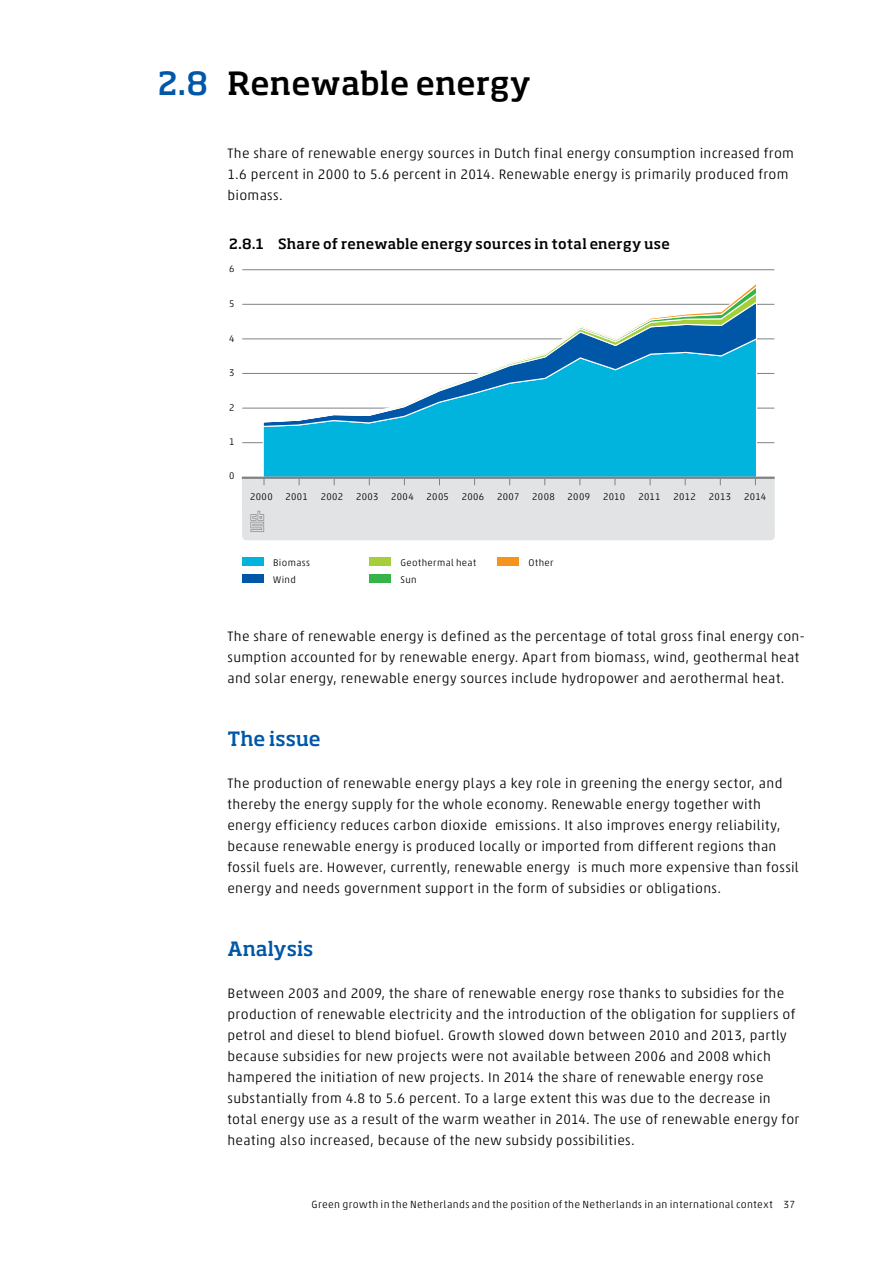
<style>
.page{position:relative;width:893px;height:1263px;background:#fff}
.page>*{position:absolute;margin:0;border:0;box-sizing:border-box;transform-origin:0 0}
.t1{font:500 31.5px "Soho Pro";letter-spacing:.005em;color:#000}
.t2{font:500 19.5px "Soho Pro";color:#0057a8}
.t3{font:300 13.8px/21px "Akko Pro";letter-spacing:.025em;color:#000}
.t4{font:500 13.8px "Soho Pro";letter-spacing:.015em;color:#000}
.t5{font:300 10.5px "Akko Pro";letter-spacing:.035em;color:#000}
.t6{font:300 9.75px/17px "Akko Pro";letter-spacing:.035em;color:#000}
.s1{color:#0057a8}
</style>
<div class="page">
<div style="left:242px;top:479px;width:533px;height:61px;background:#e1e3e4"></div>
<div style="left:242px;top:557px;width:22px;height:9px;background:#00b4dd"></div>
<div style="left:242px;top:574px;width:22px;height:9px;background:#0057a8"></div>
<div style="left:370px;top:557px;width:21px;height:9px;background:#a6ce38"></div>
<div style="left:370px;top:574px;width:21px;height:9px;background:#36b449"></div>
<div style="left:498px;top:557px;width:21px;height:9px;background:#f6931c"></div>
<hr style="left:242px;top:269px;width:532px;height:1px;background:#7f8284">
<hr style="left:242px;top:304px;width:532px;height:1px;background:#7f8284">
<hr style="left:242px;top:339px;width:532px;height:1px;background:#7f8284">
<hr style="left:242px;top:373px;width:532px;height:1px;background:#7f8284">
<hr style="left:242px;top:408px;width:532px;height:1px;background:#7f8284">
<hr style="left:242px;top:442px;width:532px;height:1px;background:#7f8284">
<div style="left:262px;top:428px;width:496px;height:49px;background:#00b4dd"></div>
<svg style="left:263px;top:423px;width:493px;height:5px"></svg>
<svg style="left:262px;top:284px;width:496px;height:138px"></svg>
<hr style="left:242px;top:477px;width:533px;height:2px;background:#7f8284">
<h2 class="t1" style="left:158px;top:61px;width:375px"><span class="s1">2.8</span> Renewable energy</h2>
<p class="t3" style="left:227px;top:143px;width:568px">The share of renewable energy sources in Dutch final energy consumption increased from<br>1.6 percent in 2000 to 5.6 percent in 2014. Renewable energy is primarily produced from biomass.</p>
<p class="t4" style="left:229px;top:234px;width:442px">2.8.1 Share of renewable energy sources in total energy use</p>
<p class="t6" style="left:229px;top:260px;width:7px">6</p>
<p class="t6" style="left:229px;top:295px;width:7px">5</p>
<p class="t6" style="left:229px;top:330px;width:7px">4</p>
<p class="t6" style="left:229px;top:364px;width:7px">3</p>
<p class="t6" style="left:229px;top:399px;width:7px">2</p>
<p class="t6" style="left:229px;top:433px;width:7px">1</p>
<p class="t6" style="left:229px;top:467px;width:7px">0</p>
<p class="t6" style="left:250px;top:488px;width:24px">2000</p>
<p class="t6" style="left:285px;top:488px;width:24px">2001</p>
<p class="t6" style="left:321px;top:488px;width:24px">2002</p>
<p class="t6" style="left:356px;top:488px;width:24px">2003</p>
<p class="t6" style="left:391px;top:488px;width:24px">2004</p>
<p class="t6" style="left:427px;top:488px;width:24px">2005</p>
<p class="t6" style="left:462px;top:488px;width:24px">2006</p>
<p class="t6" style="left:497px;top:488px;width:24px">2007</p>
<p class="t6" style="left:532px;top:488px;width:24px">2008</p>
<p class="t6" style="left:568px;top:488px;width:24px">2009</p>
<p class="t6" style="left:603px;top:488px;width:24px">2010</p>
<p class="t6" style="left:638px;top:488px;width:24px">2011</p>
<p class="t6" style="left:674px;top:488px;width:24px">2012</p>
<p class="t6" style="left:709px;top:488px;width:24px">2013</p>
<p class="t6" style="left:744px;top:488px;width:23px">2014</p>
<p class="t6" style="left:273px;top:554px;width:38px">Biomass<br>Wind</p>
<p class="t6" style="left:400px;top:554px;width:77px">Geothermal heat<br>Sun</p>
<p class="t6" style="left:528px;top:554px;width:27px">Other</p>
<p class="t3" style="left:227px;top:626px;width:577px">The share of renewable energy is defined as the percentage of total gross final energy con&shy;sumption accounted for by renewable energy. Apart from biomass, wind, geothermal heat and solar energy, renewable energy sources include hydropower and aerothermal heat.</p>
<h3 class="t2" style="left:227px;top:725px;width:95px">The issue</h3>
<p class="t3" style="left:227px;top:773px;width:573px">The production of renewable energy plays a key role in greening the energy sector, and thereby the energy supply for the whole economy. Renewable energy together with energy efficiency reduces carbon dioxide emissions. It also improves energy reliability, because renewable energy is produced locally or imported from different regions than fossil fuels are. However, currently, renewable energy is much more expensive than fossil energy and needs government support in the form of subsidies or obligations.</p>
<h3 class="t2" style="left:227px;top:935px;width:87px">Analysis</h3>
<p class="t3" style="left:227px;top:983px;width:573px">Between 2003 and 2009, the share of renewable energy rose thanks to subsidies for the production of renewable electricity and the introduction of the obligation for suppliers of petrol and diesel to blend biofuel. Growth slowed down between 2010 and 2013, partly because subsidies for new projects were not available between 2006 and 2008 which hampered the initiation of new projects. In 2014 the share of renewable energy rose substantially from 4.8 to 5.6 percent. To a large extent this was due to the decrease in total energy use as a result of the warm weather in 2014. The use of renewable energy for heating also increased, because of the new subsidy possibilities.</p>
<p class="t5" style="left:312px;top:1198px;width:485px">Green growth in the Netherlands and the position of the Netherlands in an international context 37</p>
</div>
